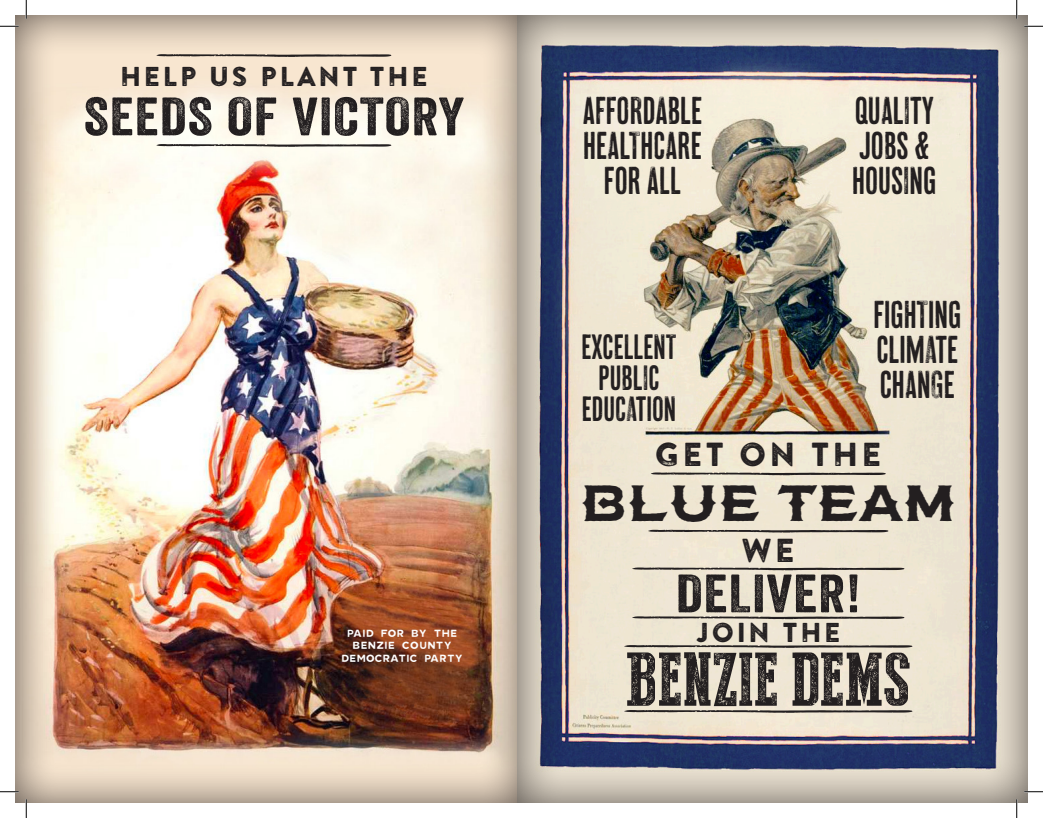
<style>
.page{position:relative;width:1043px;height:818px;background:#fff}
.page>*{position:absolute;margin:0;border:0;box-sizing:border-box;transform-origin:0 0}
.t1{font:75.88px "Press Style Serif";color:#231f20}
.t2{font:52.12px "Veneer";letter-spacing:.02em;color:#231f20;scale:1.16 1}
.t3{font:48.75px "FM Bolyar Rough O Pro 900";letter-spacing:-.05em;color:#231f20}
.t4{font:40px/35px "Wood Bonnet Grotesque No 4";color:#231f20}
.t5{font:36.25px "Wood Bonnet Grotesque No 4";color:#231f20}
.t6{font:33.25px "Brandon Printed Two";letter-spacing:.075em;color:#231f20}
.t7{font:27.25px "Brandon Printed Two";letter-spacing:.075em;color:#231f20}
.t8{font:12.5px "Elise Fill";letter-spacing:-.11em;color:#fff}
.t9{font:12.5px "Elise Fill";letter-spacing:-.08em;color:#fff}
</style>
<div class="page">
<div style="left:15px;top:15px;width:507px;height:787px;background:#231f20;opacity:.75"></div>
<div style="left:517px;top:15px;width:511px;height:787px;background:#231f20;opacity:.75"></div>
<img style="left:480px;top:15px;width:548px;height:701px">
<svg style="left:648px;top:529px;width:240px;height:3px"></svg>
<svg style="left:650px;top:472px;width:235px;height:3px"></svg>
<svg style="left:632px;top:567px;width:272px;height:3px"></svg>
<svg style="left:632px;top:616px;width:272px;height:3px"></svg>
<svg style="left:624px;top:645px;width:288px;height:2px"></svg>
<svg style="left:624px;top:710px;width:288px;height:2px"></svg>
<svg style="left:156px;top:54px;width:235px;height:3px"></svg>
<svg style="left:156px;top:144px;width:235px;height:3px"></svg>
<svg style="left:0;top:25px;width:19px;height:2px"></svg>
<svg style="left:1024px;top:25px;width:18px;height:2px"></svg>
<svg style="left:0;top:790px;width:19px;height:2px"></svg>
<svg style="left:1024px;top:790px;width:18px;height:2px"></svg>
<svg style="left:25px;top:0;width:2px;height:19px"></svg>
<svg style="left:25px;top:799px;width:2px;height:19px"></svg>
<svg style="left:1015px;top:0;width:2px;height:19px"></svg>
<svg style="left:1015px;top:799px;width:2px;height:19px"></svg>
<p class="t7" style="left:120px;top:60px;width:310px">HELP US PLANT THE</p>
<p class="t2" style="left:84px;top:85px;width:329px">SEEDS OF VICTORY</p>
<p class="t8" style="left:346px;top:626px;width:113px">paid for by the</p>
<p class="t9" style="left:351px;top:638px;width:102px">benzie county</p>
<p class="t8" style="left:340px;top:651px;width:124px">democratic party</p>
<p class="t4" style="left:582px;top:95px;width:121px">AFFORDABLE</p>
<p class="t4" style="left:583px;top:130px;width:120px">HEALTHCARE</p>
<p class="t4" style="left:604px;top:165px;width:79px">FOR ALL</p>
<p class="t5" style="left:581px;top:326px;width:97px">EXCELLENT</p>
<p class="t5" style="left:598px;top:357px;width:62px">PUBLIC</p>
<p class="t5" style="left:582px;top:389px;width:96px">EDUCATION</p>
<p class="t4" style="left:854px;top:95px;width:81px">QUALITY<br>JOBS &amp;</p>
<p class="t4" style="left:852px;top:165px;width:86px">HOUSING</p>
<p class="t4" style="left:873px;top:298px;width:89px">FIGHTING</p>
<p class="t4" style="left:876px;top:333px;width:83px">CLIMATE</p>
<p class="t4" style="left:879px;top:368px;width:77px">CHANGE</p>
<p class="t6" style="left:654px;top:433px;width:229px">GET ON THE</p>
<p class="t3" style="left:579px;top:472px;width:380px">BLUE TEAM</p>
<p class="t6" style="left:741px;top:529px;width:55px">WE</p>
<p class="t2" style="left:675px;top:561px;width:161px">DELIVER!</p>
<p class="t7" style="left:695px;top:615px;width:147px">JOIN THE</p>
<p class="t1" style="left:625px;top:639px;width:286px">BENZIE DEMS</p>
</div>
